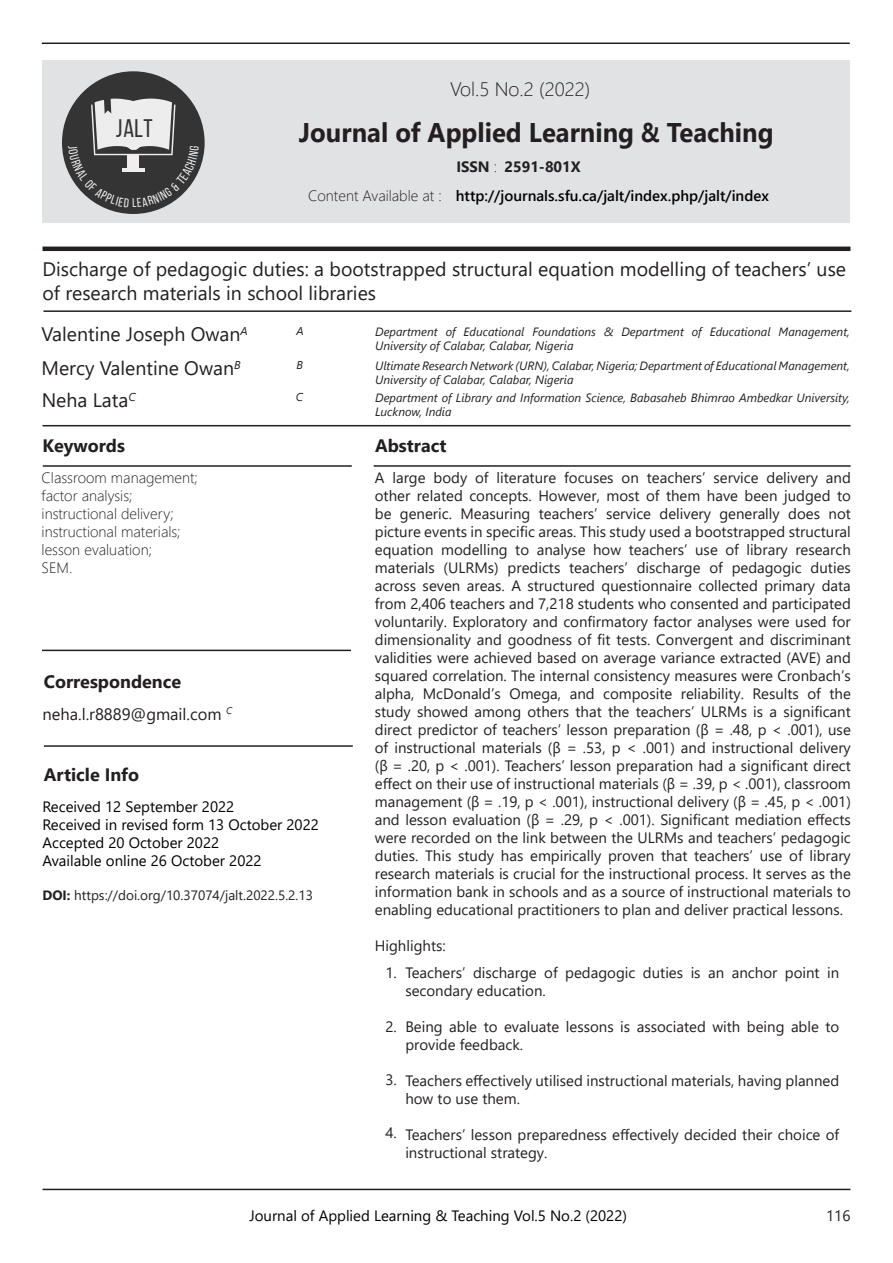
<style>
.page{position:relative;width:893px;height:1263px;background:#fff}
.page>*{position:absolute;margin:0;border:0;box-sizing:border-box;transform-origin:0 0}
.t1{font:700 27px "Segoe UI";color:#231f20;scale:.95 1}
.t2{font:25.5px "Bebas Neue";color:#343434}
.t3{font:19.5px/23.4px "Segoe UI";color:#231f20}
.t4{font:300 19.5px "Segoe UI";color:#231f20}
.t5{font:700 18px "Segoe UI";color:#231f20}
.t6{font:16.5px "Segoe UI";color:#231f20}
.t7{font:15px/18px "Segoe UI";color:#231f20}
.t8{font:15px "Segoe UI";color:#000}
.t9{font:300 15px "Segoe UI";color:#231f20}
.t10{font:600 15px "Segoe UI";color:#000}
.t11{font:700 15px "Segoe UI";color:#231f20}
.t12{font:13.5px "Segoe UI";color:#231f20}
.t13{font:italic 12px/14.4px "Segoe UI";color:#231f20}
.t14{font:italic 11.4px "Segoe UI";color:#231f20}
.s1{font-weight:300}
.s2{font-weight:700}
</style>
<div class="page">
<hr style="left:43px;top:1189px;width:807px;height:1px;background:#231f20">
<hr style="left:43px;top:310px;width:808px;height:2px;background:#231f20">
<hr style="left:43px;top:247px;width:807px;height:4px;background:#231f20">
<hr style="left:43px;top:425px;width:807px;height:1px;background:#231f20">
<hr style="left:43px;top:465px;width:309px;height:2px;background:#231f20">
<hr style="left:374px;top:465px;width:477px;height:2px;background:#231f20">
<hr style="left:44px;top:745px;width:309px;height:2px;background:#231f20">
<hr style="left:42px;top:43px;width:808px;height:1px;background:#231f20">
<div style="left:43px;top:61px;width:807px;height:162px;background:#e1e2e4"></div>
<div style="left:62px;top:71px;width:143px;height:143px;background:#343434;border-radius:50%"></div>
<hr style="left:42px;top:650px;width:309px;height:1px;background:#231f20">
<svg style="left:68px;top:97px;width:131px;height:110px"></svg>
<p class="t2" style="left:116px;top:115px;width:38px">JALT</p>
<p class="t4" style="left:450px;top:71px;width:142px">Vol.5 No.2 (2022)</p>
<p class="t1" style="left:299px;top:107px;width:501px">Journal of Applied Learning &amp; Teaching</p>
<p class="t9" style="left:308px;top:182px;width:135px">Content Available at :</p>
<p class="t11" style="left:456px;top:153px;width:42px">ISSN <span class="s1">:</span></p>
<p class="t11" style="left:504px;top:153px;width:78px">2591-801X</p>
<p class="t10" style="left:456px;top:182px;width:315px">http://journals.sfu.ca/jalt/index.php/jalt/index</p>
<p class="t3" style="left:43px;top:256px;width:805px">Discharge of pedagogic duties: a bootstrapped structural equation modelling of teachers’ use of research materials in school libraries</p>
<p class="t3" style="left:42px;top:321px;width:208px">Valentine Joseph Owan<sup>A</sup></p>
<p class="t14" style="left:296px;top:320px;width:9px">A</p>
<p class="t13" style="left:375px;top:322px;width:476px">Department of Educational Foundations &amp; Department of Educational Management,<br>University of Calabar, Calabar, Nigeria</p>
<p class="t3" style="left:42px;top:355px;width:201px">Mercy Valentine Owan<sup>B</sup></p>
<p class="t14" style="left:296px;top:354px;width:8px">B</p>
<p class="t13" style="left:375px;top:356px;width:476px">Ultimate Research Network (URN), Calabar, Nigeria; Department of Educational Management,<br>University of Calabar, Calabar, Nigeria</p>
<p class="t3" style="left:42px;top:387px;width:95px">Neha Lata<sup>C</sup></p>
<p class="t14" style="left:296px;top:386px;width:9px">C</p>
<p class="t13" style="left:375px;top:388px;width:476px">Department of Library and Information Science, Babasaheb Bhimrao Ambedkar University,<br>Lucknow, India</p>
<p class="t5" style="left:43px;top:429px;width:84px">Keywords</p>
<p class="t5" style="left:375px;top:429px;width:73px">Abstract</p>
<p class="t9" style="left:42px;top:464px;width:158px">Classroom management;</p>
<p class="t9" style="left:42px;top:482px;width:92px">factor analysis;</p>
<p class="t9" style="left:42px;top:500px;width:134px">instructional delivery;</p>
<p class="t9" style="left:42px;top:518px;width:141px">instructional materials;</p>
<p class="t9" style="left:42px;top:536px;width:112px">lesson evaluation;</p>
<p class="t9" style="left:42px;top:554px;width:32px">SEM.</p>
<p class="t7" style="left:375px;top:467px;width:478px;text-align:justify">A large body of literature focuses on teachers’ service delivery and other related concepts. However, most of them have been judged to be generic. Measuring teachers’ service delivery generally does not picture events in specific areas. This study used a bootstrapped structural equation modelling to analyse how teachers’ use of library research materials (ULRMs) predicts teachers’ discharge of pedagogic duties across seven areas. A structured questionnaire collected primary data from 2,406 teachers and 7,218 students who consented and participated voluntarily. Exploratory and confirmatory factor analyses were used for dimensionality and goodness of fit tests. Convergent and discriminant validities were achieved based on average variance extracted (AVE) and squared correlation. The internal consistency measures were Cronbach’s alpha, McDonald’s Omega, and composite reliability. Results of the study showed among others that the teachers’ ULRMs is a significant direct predictor of teachers’ lesson preparation (β = .48, p &lt; .001), use of instructional materials (β = .53, p &lt; .001) and instructional delivery (β = .20, p &lt; .001). Teachers’ lesson preparation had a significant direct effect on their use of instructional materials (β = .39, p &lt; .001), classroom management (β = .19, p &lt; .001), instructional delivery (β = .45, p &lt; .001) and lesson evaluation (β = .29, p &lt; .001). Significant mediation effects were recorded on the link between the ULRMs and teachers’ pedagogic duties. This study has empirically proven that teachers’ use of library research materials is crucial for the instructional process. It serves as the information bank in schools and as a source of instructional materials to enabling educational practitioners to plan and deliver practical lessons.</p>
<p class="t7" style="left:375px;top:935px;width:72px">Highlights:</p>
<p class="t5" style="left:44px;top:665px;width:139px">Correspondence</p>
<p class="t6" style="left:42px;top:698px;width:191px">neha.l.r8889@gmail.com <sup>C</sup></p>
<p class="t5" style="left:44px;top:758px;width:97px">Article Info</p>
<p class="t8" style="left:42px;top:793px;width:193px">Received 12 September 2022</p>
<p class="t8" style="left:42px;top:811px;width:278px">Received in revised form 13 October 2022</p>
<p class="t8" style="left:42px;top:829px;width:178px">Accepted 20 October 2022</p>
<p class="t8" style="left:42px;top:847px;width:221px">Available online 26 October 2022</p>
<p class="t12" style="left:42px;top:883px;width:272px"><span class="s2">DOI:</span> https://doi.org/10.37074/jalt.2022.5.2.13</p>
<p class="t7" style="left:385px;top:963px;width:13px">1.</p>
<p class="t7" style="left:385px;top:1016px;width:13px">2.</p>
<p class="t7" style="left:385px;top:1069px;width:13px">3.</p>
<p class="t7" style="left:385px;top:1122px;width:13px">4.</p>
<p class="t7" style="left:405px;top:963px;width:435px">Teachers’ discharge of pedagogic duties is an anchor point in secondary education.</p>
<p class="t7" style="left:405px;top:1017px;width:435px">Being able to evaluate lessons is associated with being able to provide feedback.</p>
<p class="t7" style="left:405px;top:1071px;width:435px">Teachers effectively utilised instructional materials, having planned how to use them.</p>
<p class="t7" style="left:405px;top:1125px;width:435px">Teachers’ lesson preparedness effectively decided their choice of instructional strategy.</p>
<p class="t8" style="left:249px;top:1202px;width:379px">Journal of Applied Learning &amp; Teaching Vol.5 No.2 (2022)</p>
<p class="t7" style="left:826px;top:1205px;width:26px">116</p>
</div>
